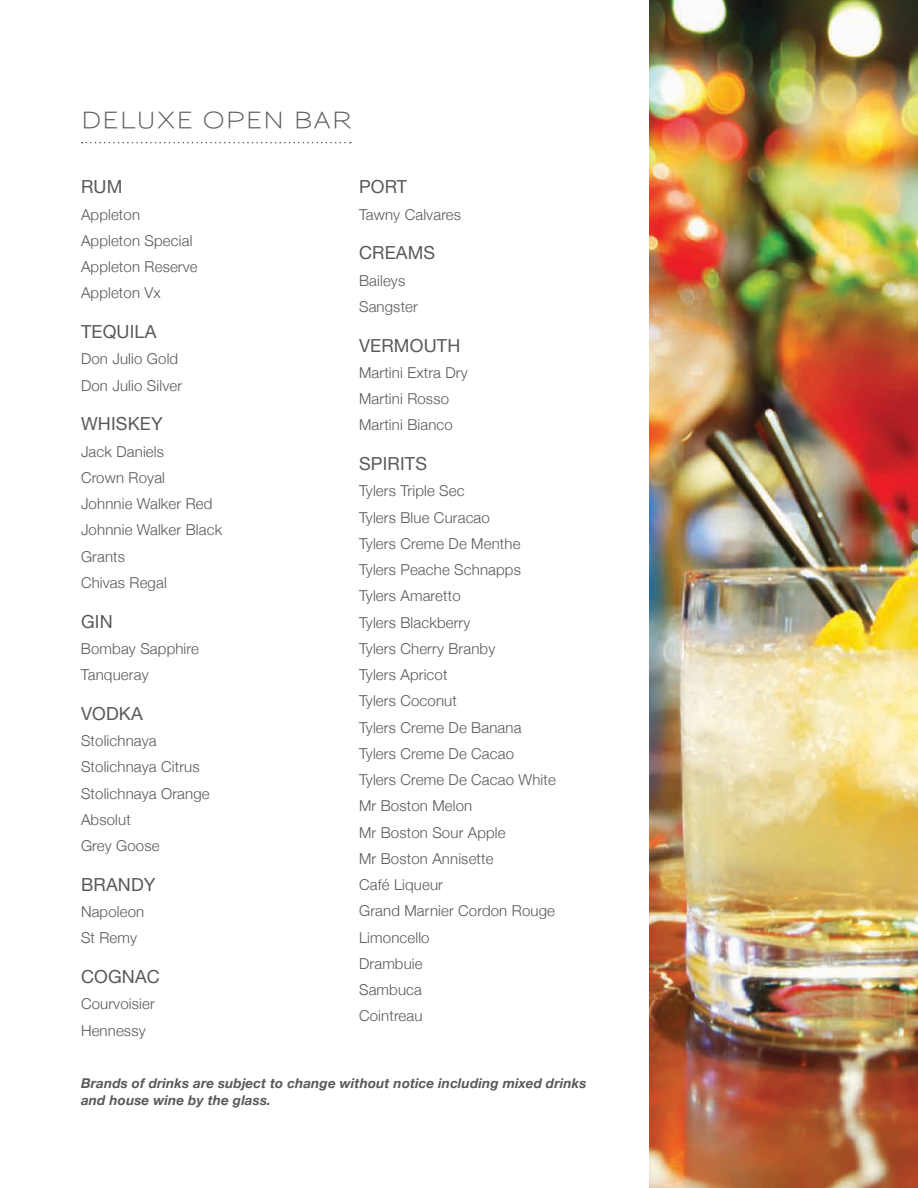
<style>
.page{position:relative;width:918px;height:1188px;background:#fff}
.page>*{position:absolute;margin:0;border:0;box-sizing:border-box;transform-origin:0 0}
.t1{font:600 22.5px "Sansumi";letter-spacing:.045em;color:#58595b;scale:1.04 1}
.t2{font:18px "Helvetica Neue";letter-spacing:.01em;color:#58595b}
.t3{font:300 15px/26.2px "Helvetica Neue";letter-spacing:.01em;color:#58595b}
.t4{font:italic 700 13.5px/16.5px "Helvetica Neue";letter-spacing:.01em;color:#58595b}
</style>
<div class="page">
<svg style="left:82px;top:142px;width:269px;height:1px"></svg>
<img style="left:649px;top:0;width:269px;height:1188px">
<h1 class="t1" style="left:81px;top:108px;width:261px">DELUXE OPEN BAR</h1>
<p class="t2" style="left:81px;top:174px;width:43px">RUM</p>
<p class="t3" style="left:81px;top:200px;width:118px">Appleton<br>Appleton Special<br>Appleton Reserve<br>Appleton Vx</p>
<p class="t2" style="left:81px;top:319px;width:77px">TEQUILA</p>
<p class="t3" style="left:81px;top:345px;width:103px">Don Julio Gold<br>Don Julio Silver</p>
<p class="t2" style="left:81px;top:411px;width:83px">WHISKEY</p>
<p class="t3" style="left:81px;top:437px;width:143px">Jack Daniels<br>Crown Royal<br>Johnnie Walker Red<br>Johnnie Walker Black<br>Grants<br>Chivas Regal</p>
<p class="t2" style="left:81px;top:608px;width:33px">GIN</p>
<p class="t3" style="left:81px;top:634px;width:119px">Bombay Sapphire<br>Tanqueray</p>
<p class="t2" style="left:81px;top:701px;width:63px">VODKA</p>
<p class="t3" style="left:81px;top:727px;width:130px">Stolichnaya<br>Stolichnaya Citrus<br>Stolichnaya Orange<br>Absolut<br>Grey Goose</p>
<p class="t2" style="left:81px;top:872px;width:76px">BRANDY</p>
<p class="t3" style="left:81px;top:898px;width:65px">Napoleon<br>St Remy</p>
<p class="t2" style="left:81px;top:964px;width:80px">COGNAC</p>
<p class="t3" style="left:81px;top:990px;width:75px">Courvoisier<br>Hennessy</p>
<p class="t2" style="left:359px;top:174px;width:50px">PORT</p>
<p class="t3" style="left:359px;top:200px;width:103px">Tawny Calvares</p>
<p class="t2" style="left:359px;top:240px;width:78px">CREAMS</p>
<p class="t3" style="left:359px;top:266px;width:60px">Baileys<br>Sangster</p>
<p class="t2" style="left:359px;top:332px;width:103px">VERMOUTH</p>
<p class="t3" style="left:359px;top:358px;width:110px">Martini Extra Dry<br>Martini Rosso<br>Martini Bianco</p>
<p class="t2" style="left:359px;top:451px;width:70px">SPIRITS</p>
<p class="t3" style="left:359px;top:477px;width:198px">Tylers Triple Sec<br>Tylers Blue Curacao<br>Tylers Creme De Menthe<br>Tylers Peache Schnapps<br>Tylers Amaretto<br>Tylers Blackberry<br>Tylers Cherry Branby<br>Tylers Apricot<br>Tylers Coconut<br>Tylers Creme De Banana<br>Tylers Creme De Cacao<br>Tylers Creme De Cacao White<br>Mr Boston Melon<br>Mr Boston Sour Apple<br>Mr Boston Annisette<br>Café Liqueur<br>Grand Marnier Cordon Rouge<br>Limoncello<br>Drambuie<br>Sambuca<br>Cointreau</p>
<p class="t4" style="left:81px;top:1076px;width:507px">Brands of drinks are subject to change without notice including mixed drinks and house wine by the glass.</p>
</div>
